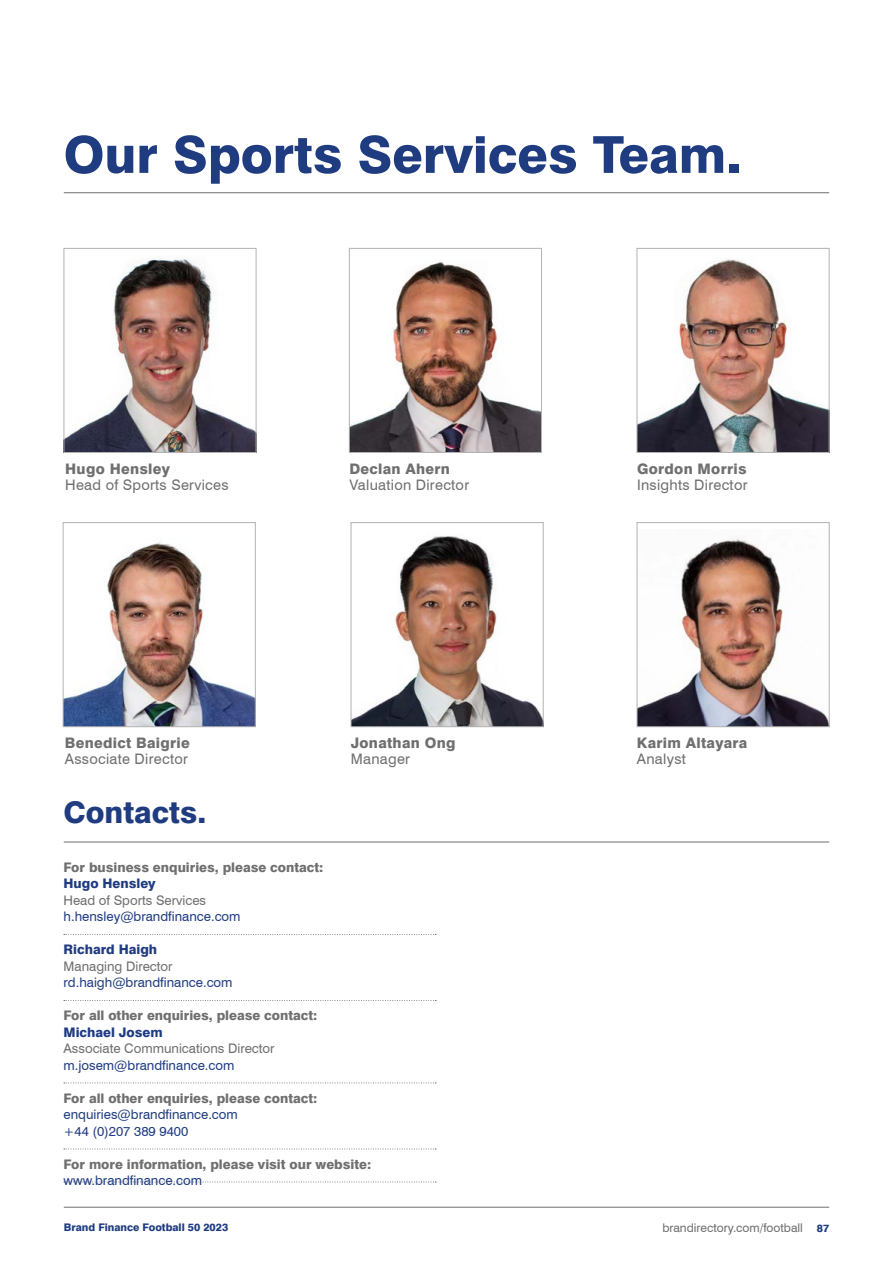
<style>
.page{position:relative;width:893px;height:1263px;background:#fff}
.page>*{position:absolute;margin:0;border:0;box-sizing:border-box;transform-origin:0 0}
.t1{font:800 51px "Swiss 721 BT";color:#203c81}
.t2{font:800 30px "Swiss 721 BT";color:#203c81}
.t3{font:14.55px "Swiss 721 BT";letter-spacing:.02em;color:#706f6f}
.t4{font:800 14.55px "Swiss 721 BT";letter-spacing:.02em;color:#706f6f}
.t5{font:800 13.2px "Swiss 721 BT";color:#706f6f}
.t6{font:13.2px/16.5px "Swiss 721 BT";color:#203c81}
.t7{font:13.2px "Swiss 721 BT";color:#706f6f}
.t8{font:800 13.2px "Swiss 721 BT";color:#203c81}
.t9{font:12px "Swiss 721 BT";color:#706f6f}
.t10{font:800 10.5px "Swiss 721 BT";color:#203c81}
.s1{font-weight:800;font-size:10.5px;color:#203c81}
</style>
<div class="page">
<hr style="left:64px;top:1207px;width:765px;height:1px;background:#706f6f">
<hr style="left:64px;top:192px;width:765px;height:1px;background:#706f6f">
<img style="left:65px;top:542px;width:188px;height:183px">
<div style="left:63px;top:522px;width:192px;height:205px;border:1px solid #b3b2b2"></div>
<img style="left:353px;top:536px;width:188px;height:189px">
<div style="left:351px;top:522px;width:192px;height:205px;border:1px solid #b3b2b2"></div>
<img style="left:639px;top:537px;width:188px;height:188px">
<div style="left:637px;top:522px;width:192px;height:205px;border:1px solid #b3b2b2"></div>
<img style="left:351px;top:261px;width:189px;height:190px">
<div style="left:349px;top:248px;width:193px;height:205px;border:1px solid #b3b2b2"></div>
<img style="left:639px;top:259px;width:188px;height:192px">
<div style="left:637px;top:248px;width:192px;height:205px;border:1px solid #b3b2b2"></div>
<img style="left:66px;top:258px;width:188px;height:193px">
<div style="left:64px;top:248px;width:192px;height:205px;border:1px solid #b3b2b2"></div>
<svg style="left:64px;top:934px;width:372px;height:1px"></svg>
<svg style="left:64px;top:1000px;width:372px;height:1px"></svg>
<svg style="left:64px;top:1082px;width:372px;height:1px"></svg>
<svg style="left:64px;top:1148px;width:372px;height:1px"></svg>
<svg style="left:64px;top:1181px;width:372px;height:1px"></svg>
<hr style="left:64px;top:842px;width:765px;height:1px;background:#706f6f">
<h1 class="t1" style="left:64px;top:124px;width:679px">Our Sports Services Team.</h1>
<p class="t4" style="left:65px;top:460px;width:106px">Hugo Hensley</p>
<p class="t3" style="left:65px;top:476px;width:165px">Head of Sports Services</p>
<p class="t4" style="left:349px;top:460px;width:102px">Declan Ahern</p>
<p class="t3" style="left:349px;top:476px;width:121px">Valuation Director</p>
<p class="t4" style="left:637px;top:460px;width:111px">Gordon Morris</p>
<p class="t3" style="left:637px;top:476px;width:112px">Insights Director</p>
<p class="t4" style="left:65px;top:734px;width:126px">Benedict Baigrie</p>
<p class="t3" style="left:65px;top:750px;width:125px">Associate Director</p>
<p class="t4" style="left:351px;top:734px;width:106px">Jonathan Ong</p>
<p class="t3" style="left:351px;top:750px;width:61px">Manager</p>
<p class="t4" style="left:637px;top:734px;width:112px">Karim Altayara</p>
<p class="t3" style="left:637px;top:750px;width:51px">Analyst</p>
<h2 class="t2" style="left:64px;top:794px;width:144px">Contacts.</h2>
<p class="t5" style="left:64px;top:859px;width:261px">For business enquiries, please contact:</p>
<p class="t8" style="left:64px;top:875px;width:94px">Hugo Hensley</p>
<p class="t7" style="left:64px;top:892px;width:144px">Head of Sports Services</p>
<p class="t6" style="left:64px;top:908px;width:179px">h.hensley@brandfinance.com</p>
<p class="t8" style="left:64px;top:941px;width:95px">Richard Haigh</p>
<p class="t7" style="left:64px;top:958px;width:111px">Managing Director</p>
<p class="t6" style="left:64px;top:974px;width:171px">rd.haigh@brandfinance.com</p>
<p class="t5" style="left:64px;top:1007px;width:255px">For all other enquiries, please contact:</p>
<p class="t8" style="left:64px;top:1024px;width:101px">Michael Josem</p>
<p class="t7" style="left:64px;top:1040px;width:213px">Associate Communications Director</p>
<p class="t6" style="left:64px;top:1057px;width:172px">m.josem@brandfinance.com</p>
<p class="t5" style="left:64px;top:1090px;width:255px">For all other enquiries, please contact:</p>
<p class="t6" style="left:64px;top:1106px;width:176px">enquiries@brandfinance.com +44 (0)207 389 9400</p>
<p class="t5" style="left:64px;top:1156px;width:309px">For more information, please visit our website:</p>
<p class="t6" style="left:64px;top:1172px;width:140px">www.brandfinance.com</p>
<p class="t10" style="left:64px;top:1221px;width:166px">Brand Finance Football 50 2023</p>
<p class="t9" style="left:662px;top:1220px;width:168px">brandirectory.com/football <span class="s1">87</span></p>
</div>
